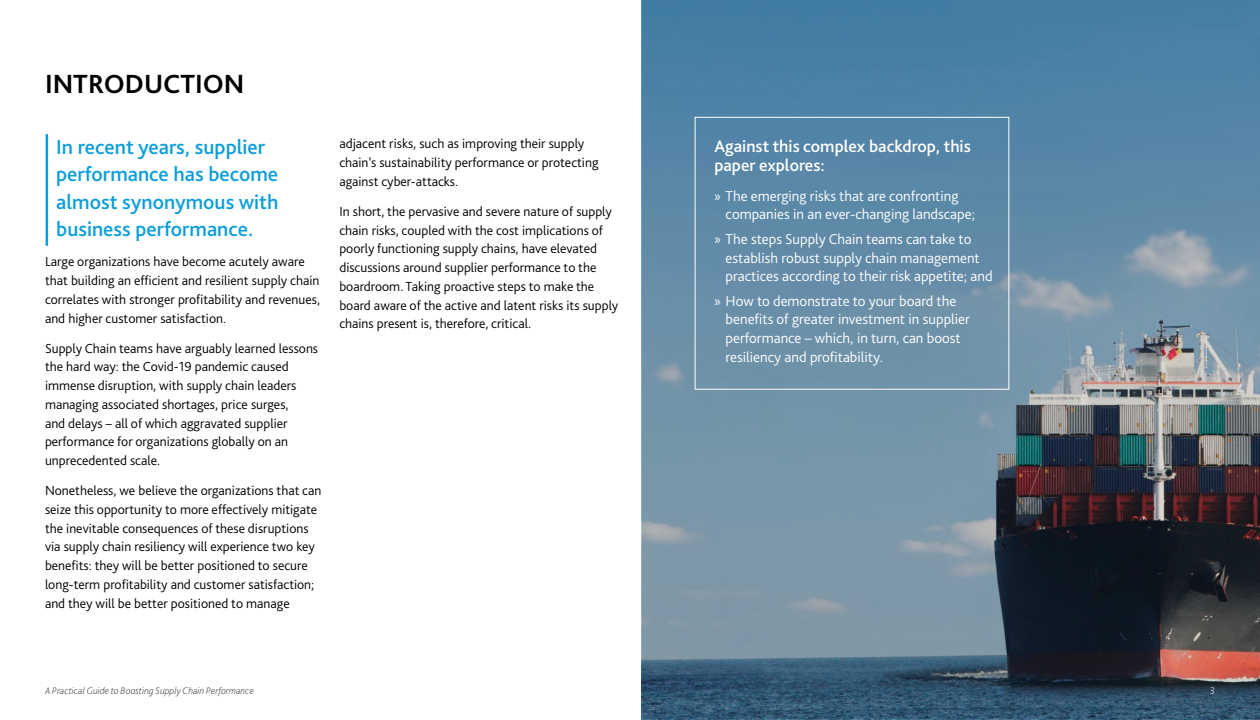
<style>
.page{position:relative;width:1260px;height:720px;background:#fff}
.page>*{position:absolute;margin:0;border:0;box-sizing:border-box;transform-origin:0 0}
.t1{font:700 27.5px "Bliss Pro";color:#000101}
.t2{font:500 21.25px/27.5px "Bliss Pro";color:#0c9ed9}
.t3{font:500 17.5px/18.8px "Bliss Pro";color:#fff}
.t4{font:300 15px/18.8px "Bliss Pro";color:#fff}
.t5{font:300 13.75px/18.8px "Bliss Pro";color:#000}
.t6{font:italic 200 10px "Bliss Pro";color:#404040}
.t7{font:italic 200 10px "Bliss Pro";color:#fff}
.s1{font-family:"Myriad Pro";font-weight:400}
</style>
<div class="page">
<svg style="left:642px;top:1px;width:617px;height:718px;background:#5b7a91"></svg>
<hr style="left:46px;top:134px;width:2px;height:112px;background:#0c9ed9">
<div style="left:695px;top:117px;width:314px;height:273px;border:1px solid #fff"></div>
<h1 class="t1" style="left:45px;top:67px;width:201px">INTRODUCTION</h1>
<h2 class="t2" style="left:56px;top:133px;width:224px">In recent years, supplier performance has become almost synonymous with business performance.</h2>
<p class="t5" style="left:45px;top:252px;width:277px">Large organizations have become acutely aware that building an efficient and resilient supply chain correlates with stronger profitability and revenues, and higher customer satisfaction.</p>
<p class="t5" style="left:45px;top:338px;width:275px">Supply Chain teams have arguably learned lessons the hard way: the Covid-19 pandemic caused immense disruption, with supply chain leaders managing associated shortages, price surges,<br>and delays – all of which aggravated supplier performance for organizations globally on an unprecedented scale.</p>
<p class="t5" style="left:45px;top:481px;width:278px">Nonetheless, we believe the organizations that can seize this opportunity to more effectively mitigate the inevitable consequences of these disruptions via supply chain resiliency will experience two key benefits: they will be better positioned to secure long-term profitability and customer satisfaction; and they will be better positioned to manage</p>
<p class="t5" style="left:339px;top:134px;width:261px">adjacent risks, such as improving their supply chain’s sustainability performance or protecting against cyber-attacks.</p>
<p class="t5" style="left:339px;top:202px;width:280px">In short, the pervasive and severe nature of supply chain risks, coupled with the cost implications of poorly functioning supply chains, have elevated discussions around supplier performance to the boardroom. Taking proactive steps to make the board aware of the active and latent risks its supply chains present is, therefore, critical.</p>
<p class="t6" style="left:45px;top:684px;width:211px">A Practical Guide to Boosting Supply Chain Performance</p>
<p class="t3" style="left:714px;top:136px;width:258px">Against this complex backdrop, this paper explores:</p>
<p class="t4" style="left:726px;top:186px;width:251px;text-indent:-11px"><span class="s1">»</span> The emerging risks that are confronting companies in an ever-changing landscape;</p>
<p class="t4" style="left:726px;top:229px;width:269px;text-indent:-11px"><span class="s1">»</span> The steps Supply Chain teams can take to establish robust supply chain management practices according to their risk appetite; and</p>
<p class="t4" style="left:726px;top:291px;width:246px;text-indent:-11px"><span class="s1">»</span> How to demonstrate to your board the benefits of greater investment in supplier performance – which, in turn, can boost resiliency and profitability.</p>
<p class="t7" style="left:1210px;top:684px;width:7px">3</p>
</div>
